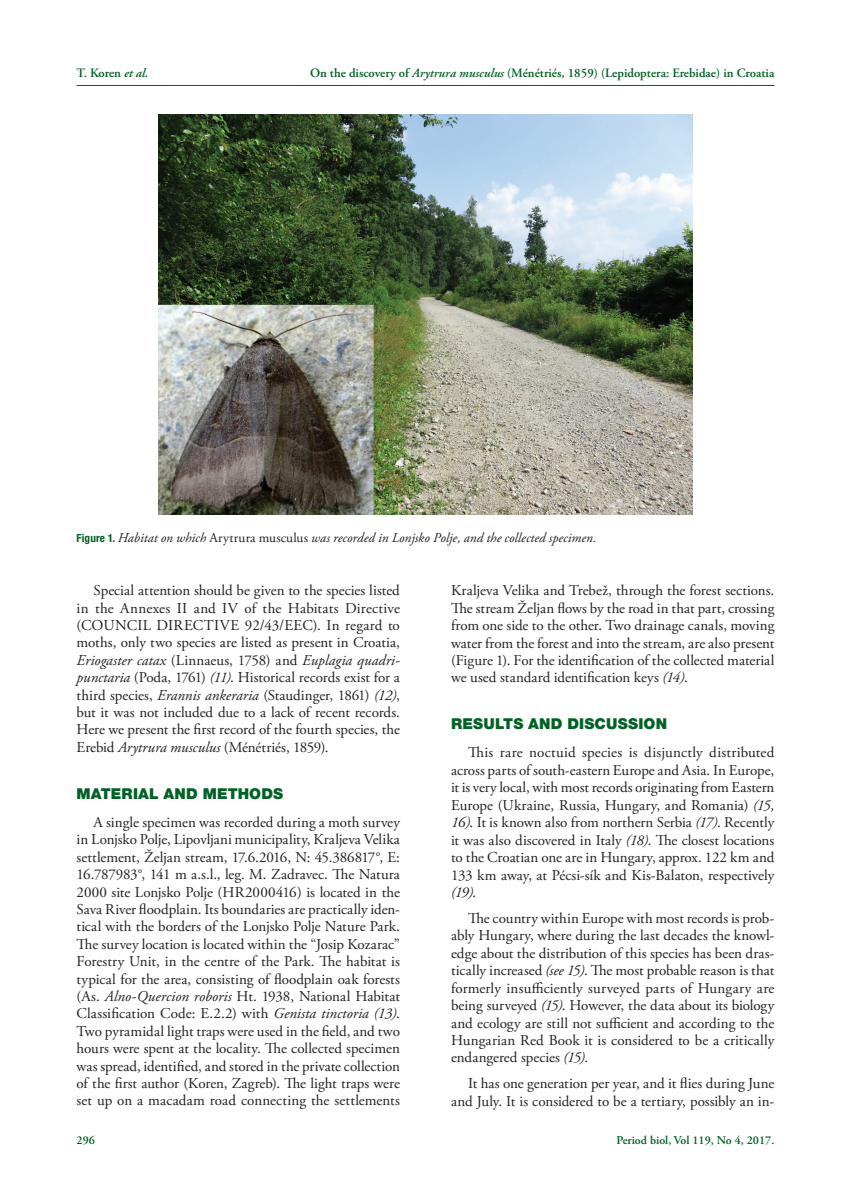
<style>
.page{position:relative;width:851px;height:1191px;background:#fff}
.page>*{position:absolute;margin:0;border:0;box-sizing:border-box;transform-origin:0 0}
.t1{font:15px/17.4px "Adobe Garamond Pro";color:#231f20;text-align:justify}
.t2{font:900 15px "Helvetica Neue LT Pro";letter-spacing:.015em;color:#006224}
.t3{font:italic 13.5px "Adobe Garamond Pro";color:#231f20}
.t4{font:600 12.75px "Adobe Garamond Pro";color:#006224}
.t5{font:600 12px "Adobe Garamond Pro";color:#006224}
.s1{font-style:italic}
.s2{font-family:"Helvetica Neue LT Pro";font-weight:700;font-style:normal;font-stretch:condensed;font-size:11.25px;color:#006224}
.s3{font-style:normal}
</style>
<div class="page">
<hr style="left:77px;top:85px;width:697px;height:1px;background:#006224">
<img style="left:159px;top:115px;width:533px;height:400px">
<p class="t4" style="left:77px;top:65px;width:73px">T. Koren <span class="s1">et al.</span></p>
<p class="t4" style="left:310px;top:65px;width:466px">On the discovery of <span class="s1">Arytrura musculus</span> (Ménétriés, 1859) (Lepidoptera: Erebidae) in Croatia</p>
<p class="t3" style="left:77px;top:529px;width:521px"><span class="s2">Figure 1.</span> Habitat on which <span class="s3">Arytrura musculus</span> was recorded in Lonjsko Polje, and the collected specimen.</p>
<p class="t1" style="left:77px;top:582px;width:325px;text-indent:17px">Special attention should be given to the species listed in the Annexes II and IV of the Habitats Directive (COUNCIL DIRECTIVE 92/43/EEC). In regard to moths, only two species are listed as present in Croatia, <span class="s1">Eriogaster catax</span> (Linnaeus, 1758) and <span class="s1">Euplagia quadri&shy;punctaria</span> (Poda, 1761) <span class="s1">(11)</span>. Historical records exist for a third species, <span class="s1">Erannis ankeraria</span> (Staudinger, 1861) <span class="s1">(12)</span>, but it was not included due to a lack of recent records.<br>Here we present the first record of the fourth species, the Erebid <span class="s1">Arytrura musculus</span> (Ménétriés, 1859).</p>
<p class="t2" style="left:77px;top:784px;width:208px">MATERIAL AND METHODS</p>
<p class="t1" style="left:77px;top:814px;width:325px;text-indent:17px">A single specimen was recorded during a moth survey in Lonjsko Polje, Lipovljani municipality, Kraljeva Velika settlement, Željan stream, 17.6.2016, N: 45.386817°, E:<br>16.787983°, 141 m a.s.l., leg. M. Zadravec. The Natura 2000 site Lonjsko Polje (HR2000416) is located in the Sava River floodplain. Its boundaries are practically iden&shy;tical with the borders of the Lonjsko Polje Nature Park.<br>The survey location is located within the “Josip Kozarac” Forestry Unit, in the centre of the Park. The habitat is typical for the area, consisting of floodplain oak forests (As. <span class="s1">Alno-Quercion roboris</span> Ht. 1938, National Habitat Classification Code: E.2.2) with <span class="s1">Genista tinctoria (13)</span>.<br>Two pyramidal light traps were used in the field, and two hours were spent at the locality. The collected specimen was spread, identified, and stored in the private collection of the first author (Koren, Zagreb). The light traps were set up on a macadam road connecting the settlements</p>
<p class="t1" style="left:451px;top:582px;width:325px">Kraljeva Velika and Trebež, through the forest sections.<br>The stream Željan flows by the road in that part, crossing from one side to the other. Two drainage canals, moving water from the forest and into the stream, are also present (Figure 1). For the identification of the collected material we used standard identification keys <span class="s1">(14)</span>.</p>
<p class="t2" style="left:451px;top:715px;width:217px">RESULTS AND DISCUSSION</p>
<p class="t1" style="left:451px;top:744px;width:325px;text-indent:17px">This rare noctuid species is disjunctly distributed across parts of south-eastern Europe and Asia. In Europe, it is very local, with most records originating from Eastern Europe (Ukraine, Russia, Hungary, and Romania) <span class="s1">(15, 16)</span>. It is known also from northern Serbia <span class="s1">(17)</span>. Recently it was also discovered in Italy <span class="s1">(18)</span>. The closest locations to the Croatian one are in Hungary, approx. 122 km and 133 km away, at Pécsi-sík and Kis-Balaton, respectively <span class="s1">(19)</span>.</p>
<p class="t1" style="left:451px;top:910px;width:325px;text-indent:17px">The country within Europe with most records is prob&shy;ably Hungary, where during the last decades the knowl&shy;edge about the distribution of this species has been dras&shy;tically increased <span class="s1">(see 15)</span>. The most probable reason is that formerly insufficiently surveyed parts of Hungary are being surveyed <span class="s1">(15)</span>. However, the data about its biology and ecology are still not sufficient and according to the Hungarian Red Book it is considered to be a critically endangered species <span class="s1">(15)</span>.</p>
<p class="t1" style="left:451px;top:1075px;width:325px;text-align:right">It has one generation per year, and it flies during June and July. It is considered to be a tertiary, possibly an in-</p>
<p class="t5" style="left:77px;top:1133px;width:20px">296</p>
<p class="t5" style="left:616px;top:1133px;width:159px">Period biol, Vol 119, No 4, 2017.</p>
</div>
